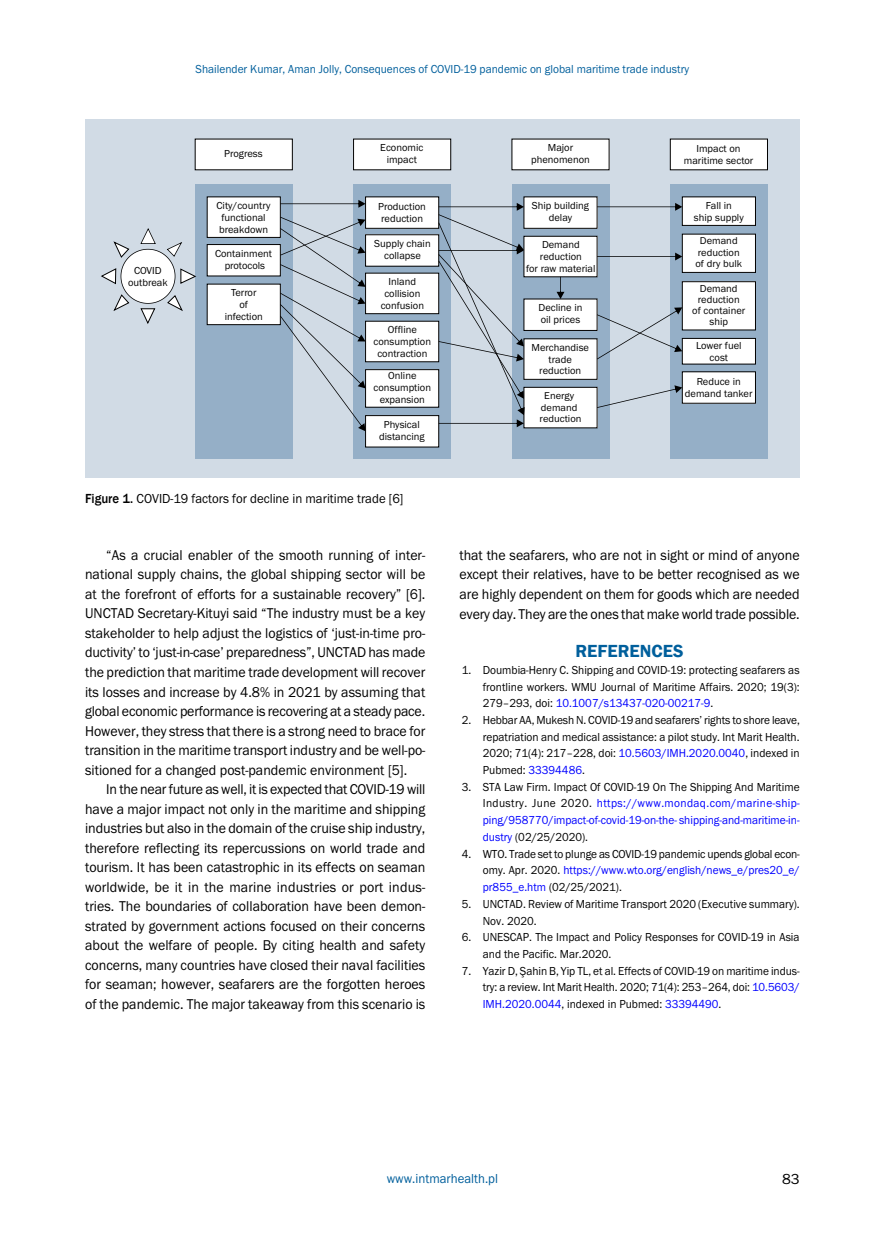
<style>
.page{position:relative;width:872px;height:1234px;background:#fff}
.page>*{position:absolute;margin:0;border:0;box-sizing:border-box;transform-origin:0 0}
.t1{font:600 18px "Franklin Gothic";color:#005f9c}
.t2{font:15px "Franklin Got Itc TEE";color:#000}
.t3{font:14.7px/19.5px "Franklin Got Itc TEE";color:#000;text-align:justify;scale:.95 1}
.t4{font:13.5px "Franklin Got Itc TEE";color:#000;scale:.95 1}
.t5{font:13.5px "Franklin Got Itc TEE";color:#005f9c;scale:.95 1}
.t6{font:12px/16.8px "Franklin Got Itc TEE";color:#000;text-align:justify;scale:.95 1}
.t7{font:12px/16.6px "Franklin Got Itc TEE";color:#00f;text-align:justify;scale:.95 1}
.t8{font:12px "Franklin Got Itc TEE";color:#005f9c;scale:.95 1}
.t9{font:10.5px/11.9px "Franklin Gothic";color:#000;text-align:center}
.t10{font:10.35px/11.7px "Franklin Gothic";color:#000;text-align:center}
.t11{font:10.2px/11.6px "Franklin Gothic";color:#000;text-align:center}
.s1{font-family:"Franklin Gothic";font-weight:500}
.s2{color:#00f}
.s3{color:#000}
</style>
<div class="page">
<div style="left:85px;top:119px;width:714px;height:358px;background:#d1dbe5"></div>
<div style="left:195px;top:185px;width:97px;height:274px;background:#95afc7"></div>
<div style="left:353px;top:185px;width:98px;height:274px;background:#95afc7"></div>
<div style="left:512px;top:185px;width:97px;height:274px;background:#95afc7"></div>
<div style="left:670px;top:185px;width:97px;height:274px;background:#95afc7"></div>
<div style="left:195px;top:139px;width:97px;height:31px;background:#fff"></div>
<div style="left:353px;top:139px;width:98px;height:31px;background:#fff"></div>
<div style="left:512px;top:139px;width:97px;height:31px;background:#fff"></div>
<div style="left:670px;top:139px;width:97px;height:31px;background:#fff"></div>
<div style="left:207px;top:197px;width:73px;height:40px;background:#fff"></div>
<div style="left:207px;top:196px;width:74px;height:42px;border:1px solid #000"></div>
<div style="left:207px;top:244px;width:73px;height:32px;background:#fff"></div>
<div style="left:207px;top:244px;width:74px;height:32px;border:1px solid #000"></div>
<div style="left:207px;top:284px;width:73px;height:40px;background:#fff"></div>
<div style="left:207px;top:284px;width:74px;height:41px;border:1px solid #000"></div>
<div style="left:365px;top:197px;width:74px;height:31px;background:#fff"></div>
<div style="left:365px;top:196px;width:74px;height:33px;border:1px solid #000"></div>
<div style="left:365px;top:235px;width:74px;height:31px;background:#fff"></div>
<div style="left:365px;top:273px;width:74px;height:40px;background:#fff"></div>
<div style="left:365px;top:273px;width:74px;height:41px;border:1px solid #000"></div>
<div style="left:365px;top:369px;width:74px;height:38px;background:#fff"></div>
<div style="left:365px;top:369px;width:74px;height:38px;border:1px solid #000"></div>
<div style="left:365px;top:415px;width:74px;height:32px;background:#fff"></div>
<div style="left:365px;top:415px;width:74px;height:32px;border:1px solid #000"></div>
<div style="left:365px;top:321px;width:74px;height:40px;background:#fff"></div>
<div style="left:524px;top:197px;width:73px;height:31px;background:#fff"></div>
<div style="left:523px;top:196px;width:74px;height:33px;border:1px solid #000"></div>
<div style="left:524px;top:236px;width:73px;height:41px;background:#fff"></div>
<div style="left:523px;top:236px;width:74px;height:41px;border:1px solid #000"></div>
<div style="left:524px;top:299px;width:73px;height:31px;background:#fff"></div>
<div style="left:523px;top:298px;width:74px;height:33px;border:1px solid #000"></div>
<div style="left:524px;top:339px;width:73px;height:40px;background:#fff"></div>
<div style="left:524px;top:387px;width:73px;height:41px;background:#fff"></div>
<div style="left:523px;top:387px;width:74px;height:41px;border:1px solid #000"></div>
<div style="left:682px;top:197px;width:73px;height:28px;background:#fff"></div>
<div style="left:682px;top:196px;width:74px;height:30px;border:1px solid #000"></div>
<div style="left:682px;top:234px;width:73px;height:38px;background:#fff"></div>
<div style="left:682px;top:234px;width:74px;height:39px;border:1px solid #000"></div>
<div style="left:682px;top:281px;width:73px;height:49px;background:#fff"></div>
<div style="left:682px;top:281px;width:74px;height:49px;border:1px solid #000"></div>
<div style="left:682px;top:338px;width:73px;height:26px;background:#fff"></div>
<div style="left:682px;top:338px;width:74px;height:26px;border:1px solid #000"></div>
<div style="left:682px;top:372px;width:73px;height:31px;background:#fff"></div>
<div style="left:682px;top:371px;width:74px;height:32px;border:1px solid #000"></div>
<svg style="left:280px;top:200px;width:85px;height:8px"></svg>
<svg style="left:597px;top:252px;width:85px;height:8px"></svg>
<svg style="left:597px;top:307px;width:85px;height:52px"></svg>
<svg style="left:597px;top:385px;width:85px;height:23px"></svg>
<svg style="left:101px;top:228px;width:95px;height:96px"></svg>
<svg style="left:280px;top:217px;width:85px;height:214px"></svg>
<svg style="left:597px;top:203px;width:85px;height:8px"></svg>
<svg style="left:556px;top:277px;width:8px;height:22px"></svg>
<svg style="left:438px;top:203px;width:86px;height:224px"></svg>
<p class="t9" style="left:128px;top:264px;width:41px">COVID outbreak</p>
<p class="t8" style="left:195px;top:62px;width:521px">Shailender Kumar, Aman Jolly, Consequences of COVID-19 pandemic on global maritime trade industry</p>
<p class="t9" style="left:224px;top:148px;width:40px">Progress</p>
<p class="t9" style="left:216px;top:199px;width:55px;text-align:left">City/country functional breakdown</p>
<p class="t9" style="left:215px;top:248px;width:59px">Containment protocols</p>
<p class="t9" style="left:225px;top:286px;width:40px">Terror<br>of infection</p>
<p class="t9" style="left:380px;top:142px;width:45px">Economic impact</p>
<p class="t9" style="left:378px;top:201px;width:49px;text-align:left">Production reduction</p>
<p class="t9" style="left:374px;top:238px;width:58px">Supply chain collapse</p>
<p class="t9" style="left:381px;top:276px;width:45px">Inland collision confusion</p>
<p class="t9" style="left:373px;top:324px;width:59px">Offline consumption contraction</p>
<p class="t9" style="left:373px;top:370px;width:59px">Online consumption expansion</p>
<p class="t9" style="left:379px;top:418px;width:47px">Physical distancing</p>
<p class="t9" style="left:531px;top:142px;width:60px">Major phenomenon</p>
<p class="t9" style="left:532px;top:200px;width:59px">Ship building delay</p>
<p class="t9" style="left:526px;top:239px;width:71px">Demand reduction<br>for raw material</p>
<p class="t9" style="left:538px;top:302px;width:45px;text-align:left">Decline in oil prices</p>
<p class="t9" style="left:531px;top:341px;width:59px">Merchandise trade reduction</p>
<p class="t11" style="left:539px;top:390px;width:43px">Energy demand reduction</p>
<p class="t9" style="left:684px;top:143px;width:71px">Impact on maritime sector</p>
<p class="t9" style="left:694px;top:200px;width:51px">Fall in<br>ship supply</p>
<p class="t10" style="left:695px;top:235px;width:48px">Demand reduction of dry bulk</p>
<p class="t9" style="left:692px;top:284px;width:55px;line-height:10.6px">Demand reduction of container ship</p>
<p class="t9" style="left:696px;top:339px;width:47px">Lower fuel cost</p>
<p class="t9" style="left:685px;top:376px;width:69px">Reduce in demand tanker</p>
<p class="t4" style="left:85px;top:490px;width:336px"><span class="s1">Figure 1.</span> COVID-19 factors for decline in maritime trade [6]</p>
<p class="t3" style="left:85px;top:545px;width:360px;text-indent:21px">“As a crucial enabler of the smooth running of inter&shy;national supply chains, the global shipping sector will be at the forefront of efforts for a sustainable recovery” [6].<br>UNCTAD Secretary-Kituyi said “The industry must be a key stakeholder to help adjust the logistics of ‘just-in-time pro&shy;ductivity’ to ‘just-in-case’ preparedness”, UNCTAD has made the prediction that maritime trade development will recover its losses and increase by 4.8% in 2021 by assuming that global economic performance is recovering at a steady pace.<br>However, they stress that there is a strong need to brace for transition in the maritime transport industry and be well-po&shy;sitioned for a changed post-pandemic environment [5].</p>
<p class="t3" style="left:85px;top:779px;width:360px;text-indent:21px">In the near future as well, it is expected that COVID-19 will have a major impact not only in the maritime and shipping industries but also in the domain of the cruise ship industry, therefore reflecting its repercussions on world trade and tourism. It has been catastrophic in its effects on seaman worldwide, be it in the marine industries or port indus&shy;tries. The boundaries of collaboration have been demon&shy;strated by government actions focused on their concerns about the welfare of people. By citing health and safety concerns, many countries have closed their naval facilities for seaman; however, seafarers are the forgotten heroes of the pandemic. The major takeaway from this scenario is</p>
<p class="t3" style="left:459px;top:545px;width:360px">that the seafarers, who are not in sight or mind of anyone except their relatives, have to be better recognised as we are highly dependent on them for goods which are needed every day. They are the ones that make world trade possible.</p>
<p class="t1" style="left:575px;top:640px;width:110px">REFERENCES</p>
<p class="t6" style="left:483px;top:661px;width:335px;text-indent:-21px">1. Doumbia-Henry C. Shipping and COVID-19: protecting seafarers as frontline workers. WMU Journal of Maritime Affairs. 2020; 19(3):<br>279–293, doi: <span class="s2">10.1007/s13437-020-00217-9</span>.</p>
<p class="t6" style="left:483px;top:711px;width:335px;text-indent:-21px">2. Hebbar AA, Mukesh N. COVID-19 and seafarers’ rights to shore leave, repatriation and medical assistance: a pilot study. Int Marit Health.<br>2020; 71(4): 217–228, doi: <span class="s2">10.5603/IMH.2020.0040</span>, indexed in Pubmed: <span class="s2">33394486</span>.</p>
<p class="t7" style="left:483px;top:778px;width:335px;text-indent:-21px"><span class="s3">3. STA Law Firm. Impact Of COVID-19 On The Shipping And Maritime Industry. June 2020.</span> https://www.mondaq.com/marine-ship&shy;ping/958770/impact-of-covid-19-on-the- shipping-and-maritime-in&shy;dustry <span class="s3">(02/25/2020).</span></p>
<p class="t6" style="left:483px;top:845px;width:335px;text-indent:-21px">4. WTO. Trade set to plunge as COVID-19 pandemic upends global econ&shy;omy. Apr. 2020. <span class="s2">https://www.wto.org/english/news_e/pres20_e/ pr855_e.htm</span> (02/25/2021).</p>
<p class="t6" style="left:483px;top:895px;width:335px;text-indent:-21px">5. UNCTAD. Review of Maritime Transport 2020 (Executive summary).<br>Nov. 2020.</p>
<p class="t6" style="left:483px;top:928px;width:335px;text-indent:-21px">6. UNESCAP. The Impact and Policy Responses for COVID-19 in Asia and the Pacific. Mar.2020.</p>
<p class="t6" style="left:483px;top:962px;width:335px;text-indent:-21px">7. Yazir D, Şahin B, Yip TL, et al. Effects of COVID-19 on maritime indus&shy;try: a review. Int Marit Health. 2020; 71(4): 253–264, doi: <span class="s2">10.5603/ IMH.2020.0044</span>, indexed in Pubmed: <span class="s2">33394490</span>.</p>
<p class="t5" style="left:387px;top:1170px;width:119px">www.intmarhealth.pl</p>
<p class="t2" style="left:782px;top:1170px;width:19px">83</p>
</div>
